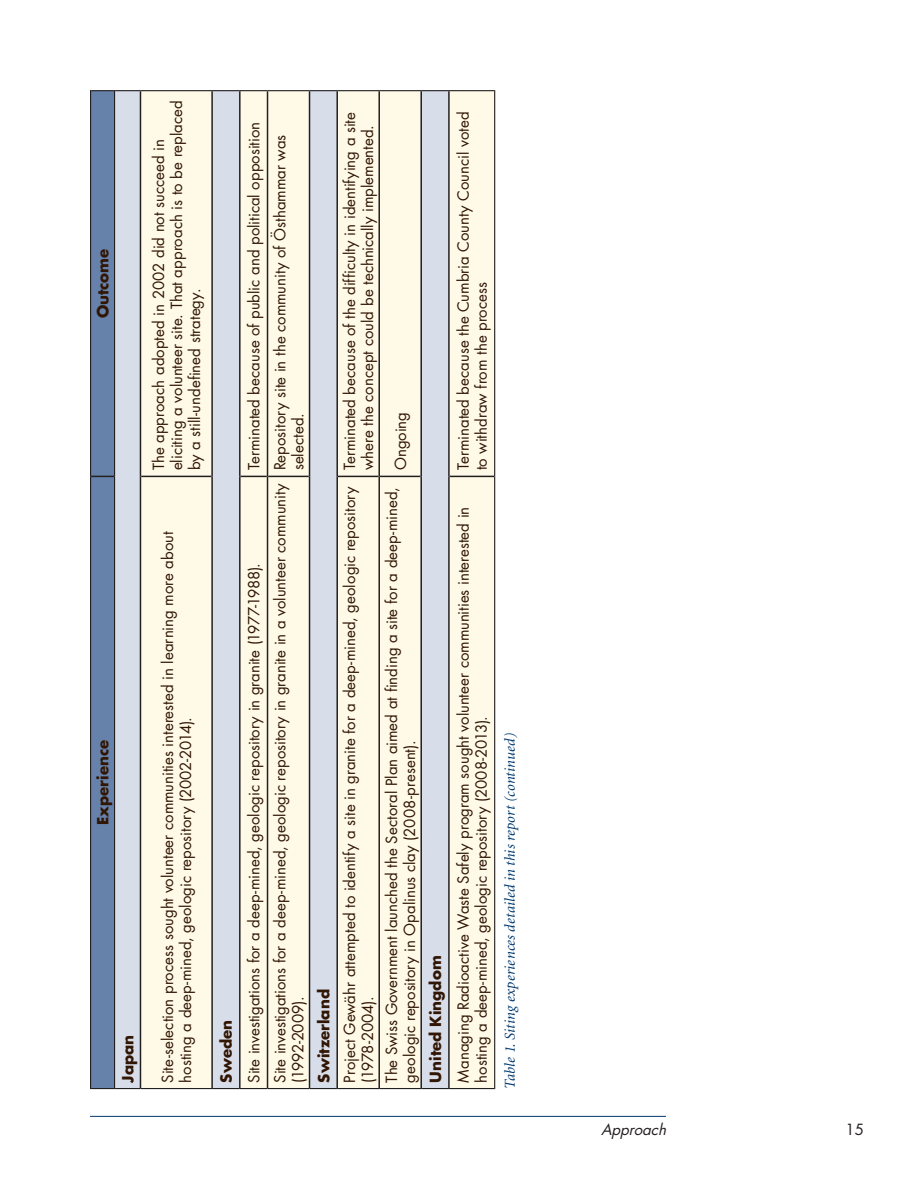
<style>
.page{position:relative;width:918px;height:1188px;background:#fff}
.page>*{position:absolute;margin:0;border:0;box-sizing:border-box;transform-origin:0 0}
.Table_Text{font:15px/18px "Futura";color:#311604}
.BoxFigureTable_Capti{font:italic 15px "Minion";letter-spacing:.01em;color:#003a6f}
.Table_sub_header{font:700 15px "Futura";color:#311604}
.t1{font:italic 15px "Futura";color:#231f20}
.t2{font:15px "Futura";color:#231f20}
</style>
<div class="page">
<hr style="left:90px;top:1116px;width:576px;height:1px;background:#003a6f">
<svg style="left:141px;top:91px;width:353px;height:997px;background:#f4f2e6"></svg>
<hr style="left:140px;top:476px;width:1px;height:612px;background:#231f20">
<hr style="left:140px;top:91px;width:1px;height:385px;background:#231f20">
<hr style="left:141px;top:476px;width:70px;height:1px;background:#231f20">
<hr style="left:211px;top:476px;width:2px;height:612px;background:#231f20">
<hr style="left:211px;top:91px;width:2px;height:385px;background:#231f20">
<hr style="left:239px;top:476px;width:2px;height:612px;background:#231f20">
<hr style="left:239px;top:91px;width:2px;height:385px;background:#231f20">
<svg style="left:241px;top:476px;width:26px;height:1px"></svg>
<hr style="left:267px;top:476px;width:1px;height:612px;background:#231f20">
<hr style="left:267px;top:91px;width:1px;height:385px;background:#231f20">
<hr style="left:268px;top:476px;width:41px;height:1px;background:#231f20">
<hr style="left:309px;top:476px;width:1px;height:612px;background:#231f20">
<hr style="left:309px;top:91px;width:1px;height:385px;background:#231f20">
<hr style="left:336px;top:476px;width:2px;height:612px;background:#231f20">
<hr style="left:336px;top:91px;width:2px;height:385px;background:#231f20">
<hr style="left:338px;top:476px;width:40px;height:1px;background:#231f20">
<hr style="left:378px;top:476px;width:2px;height:612px;background:#231f20">
<hr style="left:378px;top:91px;width:2px;height:385px;background:#231f20">
<hr style="left:380px;top:476px;width:40px;height:1px;background:#231f20">
<hr style="left:420px;top:476px;width:2px;height:612px;background:#231f20">
<hr style="left:420px;top:91px;width:2px;height:385px;background:#231f20">
<hr style="left:448px;top:476px;width:2px;height:612px;background:#231f20">
<hr style="left:448px;top:91px;width:2px;height:385px;background:#231f20">
<hr style="left:450px;top:476px;width:44px;height:1px;background:#231f20">
<hr style="left:90px;top:476px;width:1px;height:613px;background:#231f20">
<hr style="left:90px;top:90px;width:1px;height:386px;background:#231f20">
<svg style="left:91px;top:90px;width:49px;height:999px;background:#9fafc9"></svg>
<hr style="left:140px;top:1088px;width:72px;height:1px;background:#231f20">
<hr style="left:140px;top:90px;width:72px;height:1px;background:#231f20">
<svg style="left:212px;top:1088px;width:56px;height:1px"></svg>
<svg style="left:212px;top:90px;width:56px;height:1px"></svg>
<hr style="left:268px;top:1088px;width:42px;height:1px;background:#231f20">
<hr style="left:268px;top:90px;width:42px;height:1px;background:#231f20">
<svg style="left:310px;top:1088px;width:27px;height:1px"></svg>
<svg style="left:310px;top:90px;width:27px;height:1px"></svg>
<hr style="left:337px;top:1088px;width:42px;height:1px;background:#231f20">
<hr style="left:337px;top:90px;width:42px;height:1px;background:#231f20">
<hr style="left:379px;top:1088px;width:42px;height:1px;background:#231f20">
<hr style="left:379px;top:90px;width:42px;height:1px;background:#231f20">
<svg style="left:421px;top:1088px;width:28px;height:1px"></svg>
<svg style="left:421px;top:90px;width:28px;height:1px"></svg>
<hr style="left:449px;top:1088px;width:45px;height:1px;background:#231f20">
<hr style="left:449px;top:90px;width:45px;height:1px;background:#231f20">
<hr style="left:494px;top:476px;width:1px;height:613px;background:#231f20">
<hr style="left:494px;top:90px;width:1px;height:386px;background:#231f20">
<hr style="left:114px;top:476px;width:1px;height:613px;background:#231f20">
<hr style="left:114px;top:90px;width:1px;height:386px;background:#231f20">
<p class="Table_sub_header" style="left:93px;top:318px;width:71px;rotate:-90deg">Outcome</p>
<p class="Table_Text" style="left:150px;top:470px;width:372px;rotate:-90deg">The approach adopted in 2002 did not succeed in eliciting a volunteer site. That approach is to be replaced by a still-undefined strategy.</p>
<p class="Table_sub_header" style="left:93px;top:825px;width:87px;rotate:-90deg">Experience</p>
<p class="Table_sub_header" style="left:117px;top:1083px;width:49px;rotate:-90deg">Japan</p>
<p class="Table_Text" style="left:159px;top:1083px;width:553px;rotate:-90deg">Site-selection process sought volunteer communities interested in learning more about hosting a deep-mined, geologic repository (2002-2014).</p>
<p class="Table_sub_header" style="left:216px;top:1083px;width:64px;rotate:-90deg">Sweden</p>
<p class="Table_Text" style="left:245px;top:470px;width:350px;rotate:-90deg">Terminated because of public and political opposition</p>
<p class="Table_Text" style="left:271px;top:470px;width:337px;rotate:-90deg">Repository site in the community of Östhammar was selected.</p>
<p class="Table_Text" style="left:245px;top:1083px;width:518px;rotate:-90deg">Site investigations for a deep-mined, geologic repository in granite (1977-1988).</p>
<p class="Table_Text" style="left:271px;top:1083px;width:601px;rotate:-90deg">Site investigations for a deep-mined, geologic repository in granite in a volunteer community (1992-2009).</p>
<p class="Table_sub_header" style="left:313px;top:1083px;width:95px;rotate:-90deg">Switzerland</p>
<p class="Table_Text" style="left:340px;top:470px;width:360px;rotate:-90deg">Terminated because of the difficulty in identifying a site where the concept could be technically implemented.</p>
<p class="Table_Text" style="left:391px;top:470px;width:60px;rotate:-90deg">Ongoing</p>
<p class="Table_Text" style="left:340px;top:1083px;width:597px;rotate:-90deg">Project Gewähr attempted to identify a site in granite for a deep-mined, geologic repository (1978-2004).</p>
<p class="Table_Text" style="left:382px;top:1083px;width:597px;rotate:-90deg">The Swiss Government launched the Sectoral Plan aimed at finding a site for a deep-mined, geologic repository in Opalinus clay (2008-present).</p>
<p class="Table_sub_header" style="left:425px;top:1083px;width:129px;rotate:-90deg">United Kingdom</p>
<p class="Table_Text" style="left:454px;top:470px;width:360px;rotate:-90deg">Terminated because the Cumbria County Council voted to withdraw from the process</p>
<p class="Table_Text" style="left:454px;top:1083px;width:577px;rotate:-90deg">Managing Radioactive Waste Safely program sought volunteer communities interested in hosting a deep-mined, geologic repository (2008-2013).</p>
<p class="BoxFigureTable_Capti" style="left:503px;top:1089px;width:358px;rotate:-90deg">Table 1. Siting experiences detailed in this report (continued)</p>
<p class="t1" style="left:601px;top:1119px;width:71px">Approach</p>
<p class="t2" style="left:846px;top:1119px;width:20px">15</p>
</div>
